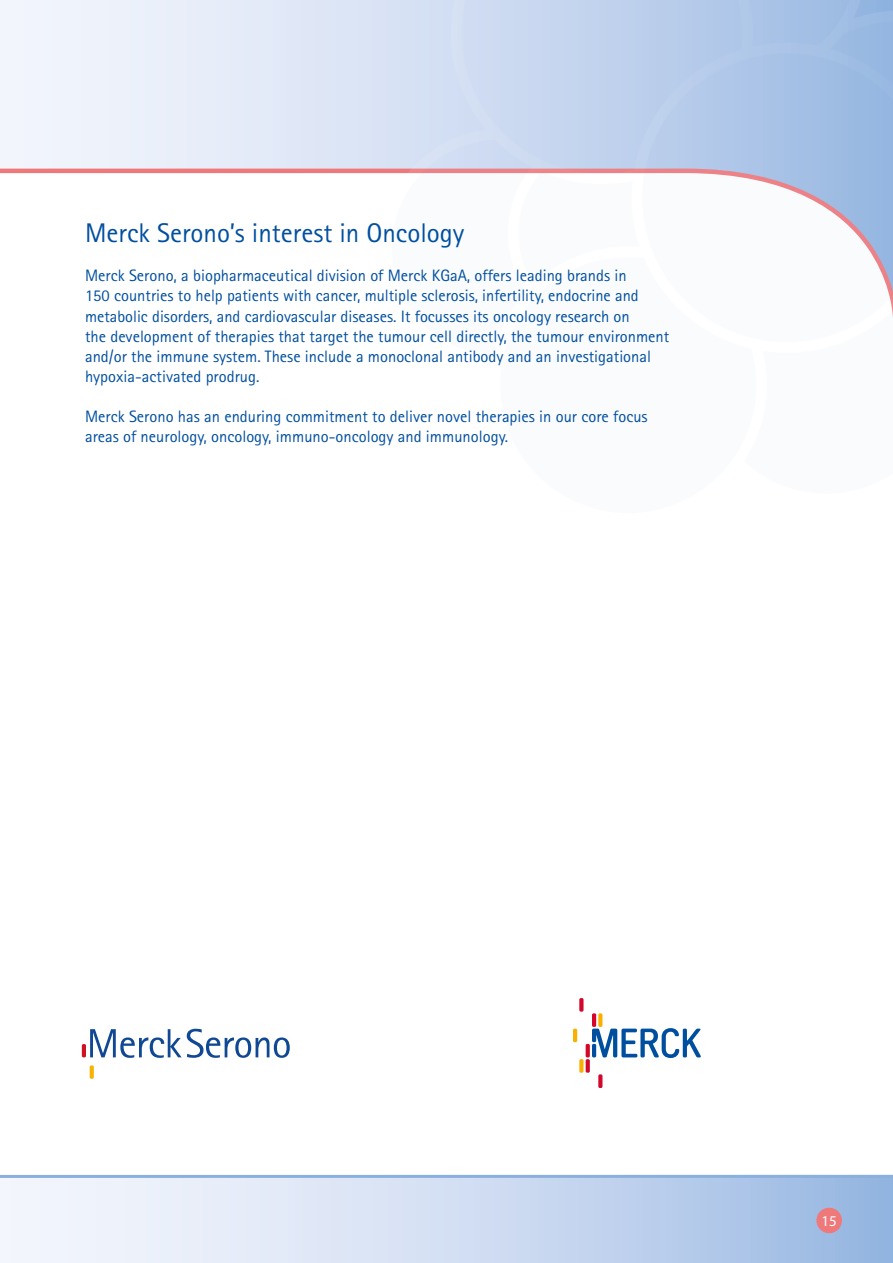
<style>
.page{position:relative;width:893px;height:1263px;background:#fff}
.page>*{position:absolute;margin:0;border:0;box-sizing:border-box;transform-origin:0 0}
.t1{font:27px "Rotis Sans Serif";color:#004f9f}
.t2{font:16.5px/20.2px "Rotis Sans Serif";color:#004f9f}
.t3{font:15px "Myriad Pro";color:#fff}
</style>
<div class="page">
<svg style="left:0;top:0;width:427px;height:174px"></svg>
<svg style="left:762px;top:0;width:107px;height:18px"></svg>
<svg style="left:365px;top:108px;width:62px;height:66px"></svg>
<svg style="left:427px;top:0;width:335px;height:174px"></svg>
<svg style="left:607px;top:18px;width:286px;height:299px"></svg>
<svg style="left:0;top:1174px;width:893px;height:89px"></svg>
<svg style="left:815px;top:1206px;width:28px;height:28px"></svg>
<svg style="left:90px;top:1029px;width:200px;height:29px"></svg>
<svg style="left:90px;top:1065px;width:4px;height:14px"></svg>
<hr style="left:82px;top:1044px;width:4px;height:13px;background:#cf1325;border-radius:2px">
<svg style="left:592px;top:1013px;width:4px;height:14px"></svg>
<svg style="left:586px;top:1044px;width:4px;height:13px"></svg>
<svg style="left:586px;top:1059px;width:4px;height:14px"></svg>
<svg style="left:579px;top:1059px;width:4px;height:14px"></svg>
<svg style="left:598px;top:1013px;width:4px;height:14px"></svg>
<svg style="left:579px;top:998px;width:4px;height:14px"></svg>
<svg style="left:592px;top:1028px;width:109px;height:30px"></svg>
<svg style="left:598px;top:1074px;width:4px;height:14px"></svg>
<hr style="left:573px;top:1029px;width:4px;height:13px;background:#f9b000;border-radius:2px">
<h1 class="t1" style="left:85px;top:217px;width:381px">Merck Serono’s interest in Oncology</h1>
<p class="t2" style="left:85px;top:265px;width:586px">Merck Serono, a biopharmaceutical division of Merck KGaA, offers leading brands in<br>150 countries to help patients with cancer, multiple sclerosis, infertility, endocrine and metabolic disorders, and cardiovascular diseases. It focusses its oncology research on<br>the development of therapies that target the tumour cell directly, the tumour environment and/or the immune system. These include a monoclonal antibody and an investigational hypoxia-activated prodrug.</p>
<p class="t2" style="left:85px;top:406px;width:564px">Merck Serono has an enduring commitment to deliver novel therapies in our core focus areas of neurology, oncology, immuno-oncology and immunology.</p>
<p class="t3" style="left:821px;top:1212px;width:17px">15</p>
</div>
